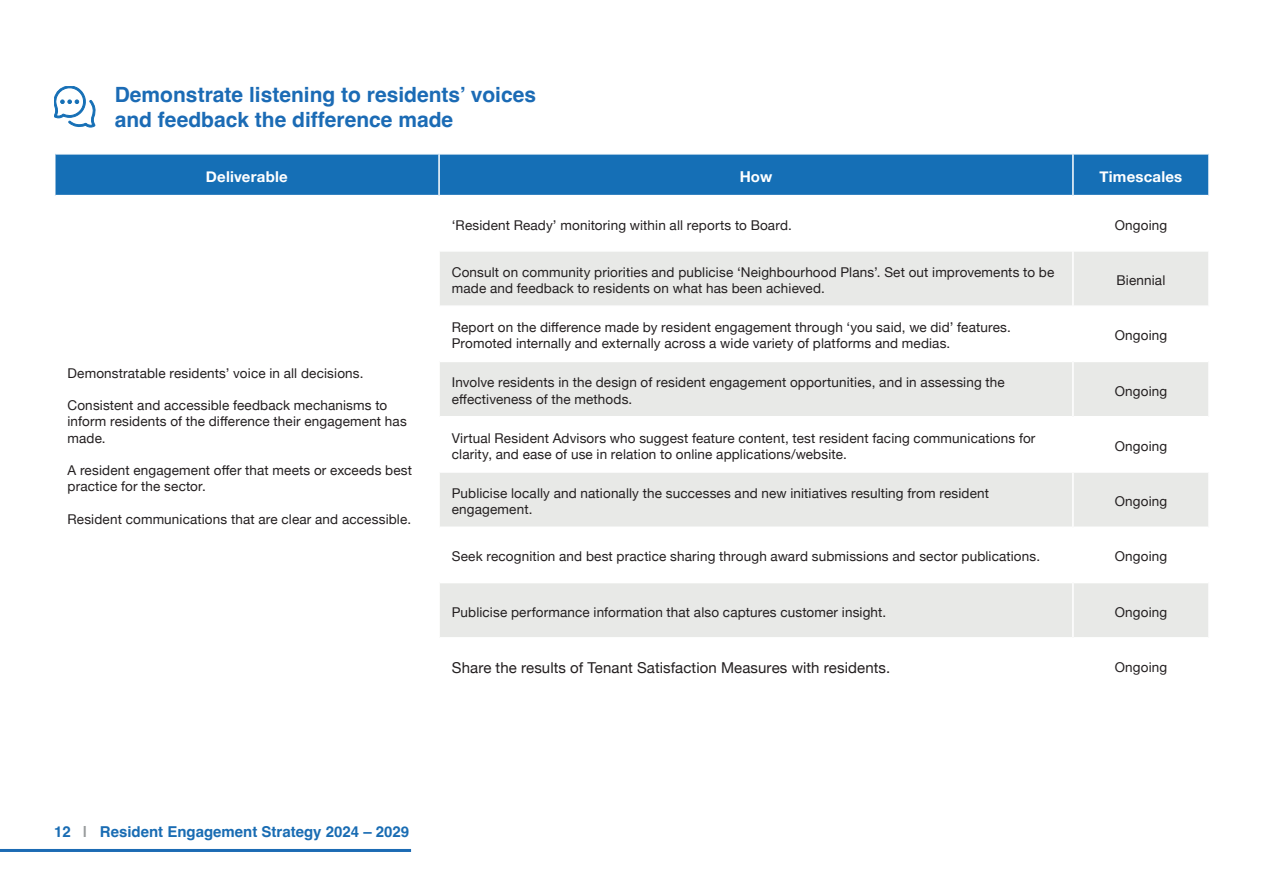
<style>
.page{position:relative;width:1263px;height:893px;background:#fff}
.page>*{position:absolute;margin:0;border:0;box-sizing:border-box;transform-origin:0 0}
.t1{font:700 21px "Helvetica";color:#1b6bb5}
.Body_Copy{font:15px "Helvetica Neue";letter-spacing:.005em;color:#231f20}
.t2{font:700 15px "Helvetica";color:#196cb3}
.Body_Copy-2{font:700 15px "Helvetica Neue";letter-spacing:.015em;color:#fff}
.Body_Copy-3{font:13.5px/16.2px "Helvetica Neue";letter-spacing:.01em;color:#231f20}
.s1{color:#989b9c}
</style>
<div class="page">
<div style="left:56px;top:155px;width:1152px;height:40px;background:#156fb6"></div>
<div style="left:440px;top:252px;width:768px;height:53px;background:#e8e9e7"></div>
<div style="left:440px;top:362px;width:768px;height:54px;background:#e8e9e7"></div>
<div style="left:440px;top:473px;width:768px;height:53px;background:#e8e9e7"></div>
<div style="left:440px;top:583px;width:768px;height:54px;background:#e8e9e7"></div>
<hr style="left:438px;top:153px;width:2px;height:43px;background:#fff">
<hr style="left:1072px;top:153px;width:2px;height:43px;background:#fff">
<hr style="left:1072px;top:251px;width:2px;height:55px;background:#fff">
<hr style="left:1072px;top:361px;width:2px;height:56px;background:#fff">
<hr style="left:1072px;top:472px;width:2px;height:55px;background:#fff">
<hr style="left:1072px;top:583px;width:2px;height:55px;background:#fff">
<svg style="left:54px;top:86px;width:41px;height:41px"></svg>
<hr style="left:0;top:849px;width:411px;height:3px;background:#1c6bb4">
<p class="t1" style="left:115px;top:82px;width:423px">Demonstrate listening to residents’ voices</p>
<p class="t1" style="left:115px;top:107px;width:340px">and feedback the difference made</p>
<p class="Body_Copy-2" style="left:206px;top:165px;width:83px">Deliverable</p>
<p class="Body_Copy-2" style="left:740px;top:165px;width:34px">How</p>
<p class="Body_Copy-2" style="left:1099px;top:165px;width:84px">Timescales</p>
<p class="Body_Copy-3" style="left:68px;top:366px;width:298px">Demonstratable residents’ voice in all decisions.</p>
<p class="Body_Copy-3" style="left:68px;top:398px;width:341px">Consistent and accessible feedback mechanisms to inform residents of the difference their engagement has made.</p>
<p class="Body_Copy-3" style="left:68px;top:463px;width:346px">A resident engagement offer that meets or exceeds best practice for the sector.</p>
<p class="Body_Copy-3" style="left:68px;top:512px;width:345px">Resident communications that are clear and accessible.</p>
<p class="Body_Copy-3" style="left:452px;top:218px;width:341px">‘Resident Ready’ monitoring within all reports to Board.</p>
<p class="Body_Copy-3" style="left:1115px;top:218px;width:54px">Ongoing</p>
<p class="Body_Copy-3" style="left:452px;top:265px;width:604px">Consult on community priorities and publicise ‘Neighbourhood Plans’. Set out improvements to be made and feedback to residents on what has been achieved.</p>
<p class="Body_Copy-3" style="left:1116px;top:273px;width:50px">Biennial</p>
<p class="Body_Copy-3" style="left:452px;top:320px;width:560px">Report on the difference made by resident engagement through ‘you said, we did’ features.<br>Promoted internally and externally across a wide variety of platforms and medias.</p>
<p class="Body_Copy-3" style="left:1115px;top:328px;width:54px">Ongoing</p>
<p class="Body_Copy-3" style="left:452px;top:375px;width:554px">Involve residents in the design of resident engagement opportunities, and in assessing the effectiveness of the methods.</p>
<p class="Body_Copy-3" style="left:1115px;top:383px;width:54px">Ongoing</p>
<p class="Body_Copy-3" style="left:452px;top:431px;width:585px">Virtual Resident Advisors who suggest feature content, test resident facing communications for clarity, and ease of use in relation to online applications/website.</p>
<p class="Body_Copy-3" style="left:1115px;top:439px;width:54px">Ongoing</p>
<p class="Body_Copy-3" style="left:452px;top:486px;width:539px">Publicise locally and nationally the successes and new initiatives resulting from resident engagement.</p>
<p class="Body_Copy-3" style="left:1115px;top:494px;width:54px">Ongoing</p>
<p class="Body_Copy-3" style="left:452px;top:549px;width:590px">Seek recognition and best practice sharing through award submissions and sector publications.</p>
<p class="Body_Copy-3" style="left:1115px;top:549px;width:54px">Ongoing</p>
<p class="Body_Copy-3" style="left:452px;top:604px;width:436px">Publicise performance information that also captures customer insight.</p>
<p class="Body_Copy-3" style="left:1115px;top:604px;width:54px">Ongoing</p>
<p class="Body_Copy" style="left:452px;top:656px;width:440px">Share the results of Tenant Satisfaction Measures with residents.</p>
<p class="Body_Copy-3" style="left:1115px;top:660px;width:54px">Ongoing</p>
<p class="t2" style="left:54px;top:822px;width:357px">12 <span class="s1">|</span> Resident Engagement Strategy 2024 – 2029</p>
</div>
